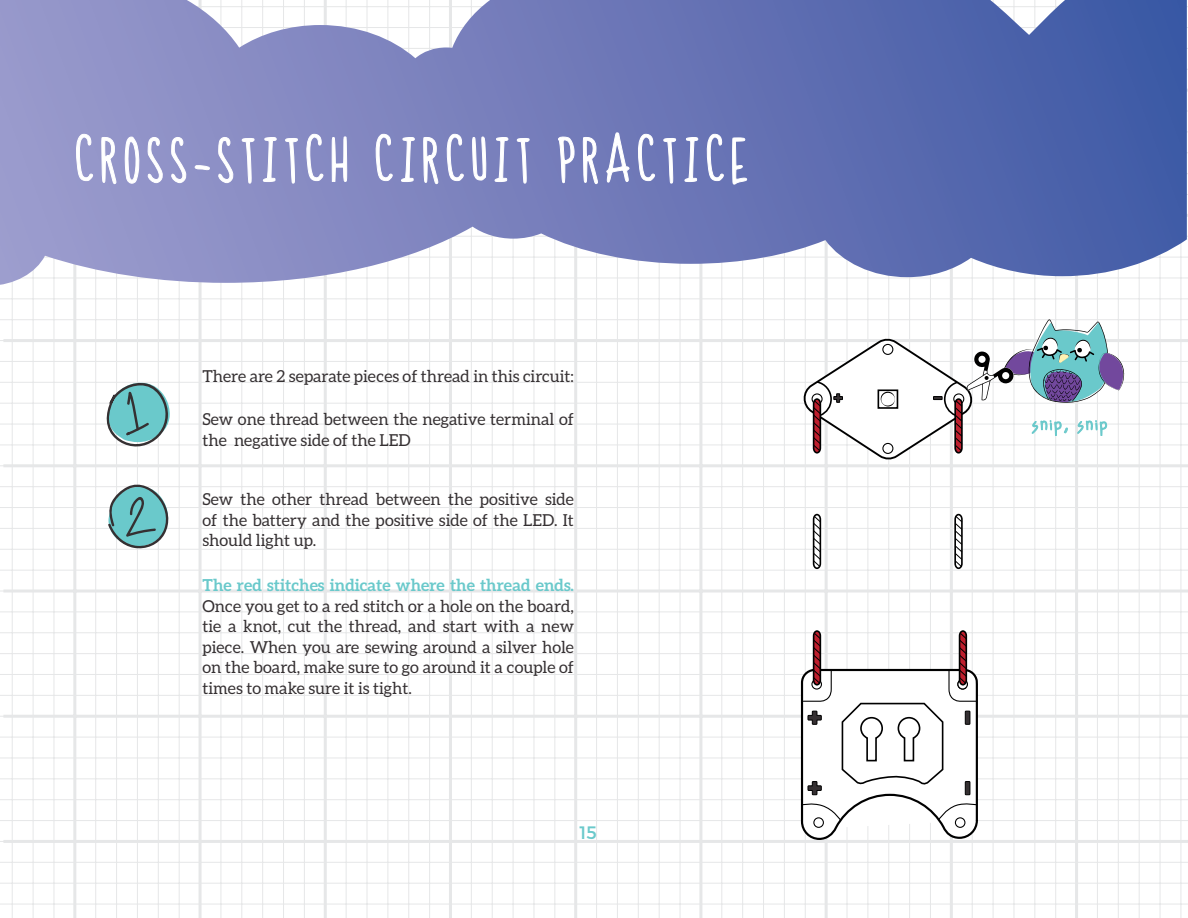
<style>
.page{position:relative;width:1188px;height:918px;background:#fff}
.page>*{position:absolute;margin:0;border:0;box-sizing:border-box;transform-origin:0 0}
.t1{font:78.3px "Maria Handwriting";letter-spacing:.1em;color:#fff}
.t2{font:18px "Montserrat";color:#6ac9cb}
.t3{font:16.5px/20.5px "Aleo";color:#353032;text-align:justify}
.t4{font:700 16.5px "Aleo";color:#6ac9cb}
</style>
<div class="page">
<hr style="left:12px;top:0;width:1px;height:918px;background:#e6e7e8">
<hr style="left:33px;top:0;width:1px;height:918px;background:#e6e7e8">
<hr style="left:54px;top:0;width:1px;height:918px;background:#e6e7e8">
<hr style="left:95px;top:0;width:1px;height:918px;background:#e6e7e8">
<hr style="left:116px;top:0;width:1px;height:918px;background:#e6e7e8">
<hr style="left:137px;top:0;width:1px;height:918px;background:#e6e7e8">
<hr style="left:158px;top:0;width:1px;height:918px;background:#e6e7e8">
<hr style="left:179px;top:0;width:1px;height:918px;background:#e6e7e8">
<hr style="left:221px;top:0;width:1px;height:918px;background:#e6e7e8">
<hr style="left:241px;top:0;width:1px;height:918px;background:#e6e7e8">
<hr style="left:262px;top:0;width:1px;height:918px;background:#e6e7e8">
<hr style="left:283px;top:0;width:1px;height:918px;background:#e6e7e8">
<hr style="left:304px;top:0;width:1px;height:918px;background:#e6e7e8">
<hr style="left:346px;top:0;width:1px;height:918px;background:#e6e7e8">
<hr style="left:367px;top:0;width:1px;height:918px;background:#e6e7e8">
<hr style="left:388px;top:0;width:1px;height:918px;background:#e6e7e8">
<hr style="left:408px;top:0;width:1px;height:918px;background:#e6e7e8">
<hr style="left:429px;top:0;width:1px;height:918px;background:#e6e7e8">
<hr style="left:471px;top:0;width:1px;height:918px;background:#e6e7e8">
<hr style="left:492px;top:0;width:1px;height:918px;background:#e6e7e8">
<hr style="left:513px;top:0;width:1px;height:918px;background:#e6e7e8">
<hr style="left:534px;top:0;width:1px;height:918px;background:#e6e7e8">
<hr style="left:554px;top:0;width:1px;height:918px;background:#e6e7e8">
<hr style="left:596px;top:0;width:1px;height:918px;background:#e6e7e8">
<hr style="left:617px;top:0;width:1px;height:918px;background:#e6e7e8">
<hr style="left:638px;top:0;width:1px;height:918px;background:#e6e7e8">
<hr style="left:659px;top:0;width:1px;height:918px;background:#e6e7e8">
<hr style="left:680px;top:0;width:1px;height:918px;background:#e6e7e8">
<hr style="left:721px;top:0;width:1px;height:918px;background:#e6e7e8">
<hr style="left:742px;top:0;width:1px;height:918px;background:#e6e7e8">
<hr style="left:763px;top:0;width:1px;height:918px;background:#e6e7e8">
<hr style="left:784px;top:0;width:1px;height:918px;background:#e6e7e8">
<hr style="left:805px;top:0;width:1px;height:918px;background:#e6e7e8">
<hr style="left:847px;top:0;width:1px;height:918px;background:#e6e7e8">
<hr style="left:868px;top:0;width:1px;height:918px;background:#e6e7e8">
<hr style="left:888px;top:0;width:1px;height:918px;background:#e6e7e8">
<hr style="left:909px;top:0;width:1px;height:918px;background:#e6e7e8">
<hr style="left:930px;top:0;width:1px;height:918px;background:#e6e7e8">
<hr style="left:972px;top:0;width:1px;height:918px;background:#e6e7e8">
<hr style="left:993px;top:0;width:1px;height:918px;background:#e6e7e8">
<hr style="left:1014px;top:0;width:1px;height:918px;background:#e6e7e8">
<hr style="left:1034px;top:0;width:1px;height:918px;background:#e6e7e8">
<hr style="left:1055px;top:0;width:1px;height:918px;background:#e6e7e8">
<hr style="left:1097px;top:0;width:1px;height:918px;background:#e6e7e8">
<hr style="left:1118px;top:0;width:1px;height:918px;background:#e6e7e8">
<hr style="left:1139px;top:0;width:1px;height:918px;background:#e6e7e8">
<hr style="left:1160px;top:0;width:1px;height:918px;background:#e6e7e8">
<hr style="left:1181px;top:0;width:1px;height:918px;background:#e6e7e8">
<hr style="left:0;top:298px;width:1188px;height:1px;background:#e6e7e8">
<hr style="left:0;top:319px;width:1188px;height:1px;background:#e6e7e8">
<hr style="left:0;top:340px;width:1188px;height:1px;background:#e6e7e8">
<hr style="left:0;top:361px;width:1188px;height:1px;background:#e6e7e8">
<hr style="left:0;top:382px;width:1188px;height:1px;background:#e6e7e8">
<hr style="left:0;top:403px;width:1188px;height:1px;background:#e6e7e8">
<hr style="left:0;top:424px;width:1188px;height:1px;background:#e6e7e8">
<hr style="left:0;top:445px;width:1188px;height:1px;background:#e6e7e8">
<hr style="left:0;top:465px;width:1188px;height:1px;background:#e6e7e8">
<hr style="left:0;top:486px;width:1188px;height:1px;background:#e6e7e8">
<hr style="left:0;top:507px;width:1188px;height:1px;background:#e6e7e8">
<hr style="left:0;top:528px;width:1188px;height:1px;background:#e6e7e8">
<hr style="left:0;top:549px;width:1188px;height:1px;background:#e6e7e8">
<hr style="left:0;top:570px;width:1188px;height:1px;background:#e6e7e8">
<hr style="left:0;top:591px;width:1188px;height:1px;background:#e6e7e8">
<hr style="left:0;top:612px;width:1188px;height:1px;background:#e6e7e8">
<hr style="left:0;top:632px;width:1188px;height:1px;background:#e6e7e8">
<hr style="left:0;top:653px;width:1188px;height:1px;background:#e6e7e8">
<hr style="left:0;top:674px;width:1188px;height:1px;background:#e6e7e8">
<hr style="left:0;top:695px;width:1188px;height:1px;background:#e6e7e8">
<hr style="left:0;top:716px;width:1188px;height:1px;background:#e6e7e8">
<hr style="left:0;top:737px;width:1188px;height:1px;background:#e6e7e8">
<hr style="left:0;top:758px;width:1188px;height:1px;background:#e6e7e8">
<hr style="left:0;top:778px;width:1188px;height:1px;background:#e6e7e8">
<hr style="left:0;top:799px;width:1188px;height:1px;background:#e6e7e8">
<hr style="left:0;top:820px;width:1188px;height:1px;background:#e6e7e8">
<hr style="left:0;top:841px;width:1188px;height:1px;background:#e6e7e8">
<hr style="left:0;top:862px;width:1188px;height:1px;background:#e6e7e8">
<hr style="left:0;top:883px;width:1188px;height:1px;background:#e6e7e8">
<hr style="left:0;top:904px;width:1188px;height:1px;background:#e6e7e8">
<hr style="left:0;top:917px;width:1188px;height:1px;background:#e6e7e8">
<hr style="left:199px;top:0;width:3px;height:918px;background:#e6e7e8">
<hr style="left:73px;top:0;width:3px;height:918px;background:#e6e7e8">
<hr style="left:324px;top:0;width:3px;height:918px;background:#e6e7e8">
<hr style="left:449px;top:0;width:3px;height:918px;background:#e6e7e8">
<hr style="left:574px;top:0;width:3px;height:918px;background:#e6e7e8">
<hr style="left:699px;top:0;width:3px;height:918px;background:#e6e7e8">
<hr style="left:825px;top:0;width:3px;height:918px;background:#e6e7e8">
<hr style="left:950px;top:0;width:3px;height:918px;background:#e6e7e8">
<hr style="left:1075px;top:0;width:3px;height:918px;background:#e6e7e8">
<hr style="left:1187px;top:0;width:1px;height:918px;background:#e6e7e8">
<hr style="left:3px;top:339px;width:1185px;height:3px;background:#e6e7e8">
<hr style="left:3px;top:464px;width:1185px;height:3px;background:#e6e7e8">
<hr style="left:3px;top:590px;width:1185px;height:3px;background:#e6e7e8">
<hr style="left:3px;top:715px;width:1185px;height:3px;background:#e6e7e8">
<hr style="left:3px;top:840px;width:1185px;height:3px;background:#e6e7e8">
<svg style="left:0;top:0;width:1187px;height:286px;background:#7e88c0"></svg>
<svg style="left:76px;top:134px;width:18px;height:47px"></svg>
<svg style="left:101px;top:137px;width:16px;height:48px"></svg>
<svg style="left:125px;top:136px;width:14px;height:48px"></svg>
<svg style="left:148px;top:133px;width:15px;height:50px"></svg>
<svg style="left:171px;top:133px;width:15px;height:50px"></svg>
<svg style="left:194px;top:165px;width:16px;height:6px"></svg>
<svg style="left:218px;top:133px;width:15px;height:50px"></svg>
<svg style="left:241px;top:138px;width:14px;height:45px"></svg>
<svg style="left:263px;top:136px;width:14px;height:46px"></svg>
<svg style="left:285px;top:138px;width:13px;height:45px"></svg>
<svg style="left:306px;top:134px;width:18px;height:47px"></svg>
<svg style="left:331px;top:136px;width:16px;height:46px"></svg>
<svg style="left:375px;top:134px;width:18px;height:47px"></svg>
<svg style="left:401px;top:136px;width:15px;height:46px"></svg>
<svg style="left:423px;top:137px;width:16px;height:48px"></svg>
<svg style="left:446px;top:134px;width:18px;height:47px"></svg>
<svg style="left:472px;top:136px;width:15px;height:45px"></svg>
<svg style="left:494px;top:136px;width:15px;height:46px"></svg>
<svg style="left:517px;top:138px;width:13px;height:45px"></svg>
<svg style="left:558px;top:136px;width:16px;height:48px"></svg>
<svg style="left:583px;top:137px;width:15px;height:48px"></svg>
<svg style="left:606px;top:132px;width:24px;height:51px"></svg>
<svg style="left:638px;top:134px;width:18px;height:47px"></svg>
<svg style="left:663px;top:138px;width:14px;height:45px"></svg>
<svg style="left:684px;top:136px;width:15px;height:46px"></svg>
<svg style="left:706px;top:134px;width:18px;height:47px"></svg>
<svg style="left:732px;top:137px;width:16px;height:48px"></svg>
<svg style="left:103px;top:382px;width:67px;height:65px"></svg>
<svg style="left:108px;top:484px;width:61px;height:65px"></svg>
<svg style="left:800px;top:629px;width:179px;height:211px"></svg>
<svg style="left:800px;top:319px;width:324px;height:251px"></svg>
<h1 class="t1" style="left:76px;top:133px;width:673px">CROSS-STITCH CIRCUIT PRACTICE</h1>
<p class="t3" style="left:202px;top:366px;width:373px">There are 2 separate pieces of thread in this circuit:</p>
<p class="t3" style="left:202px;top:409px;width:373px">Sew one thread between the negative terminal of the negative side of the LED</p>
<p class="t3" style="left:202px;top:489px;width:373px">Sew the other thread between the positive side of the battery and the positive side of the LED. It should light up.</p>
<p class="t4" style="left:202px;top:576px;width:373px">The red stitches indicate where the thread ends.</p>
<p class="t3" style="left:202px;top:595px;width:373px">Once you get to a red stitch or a hole on the board, tie a knot, cut the thread, and start with a new piece. When you are sewing around a silver hole on the board, make sure to go around it a couple of times to make sure it is tight.</p>
<p class="t2" style="left:580px;top:822px;width:19px">15</p>
</div>
